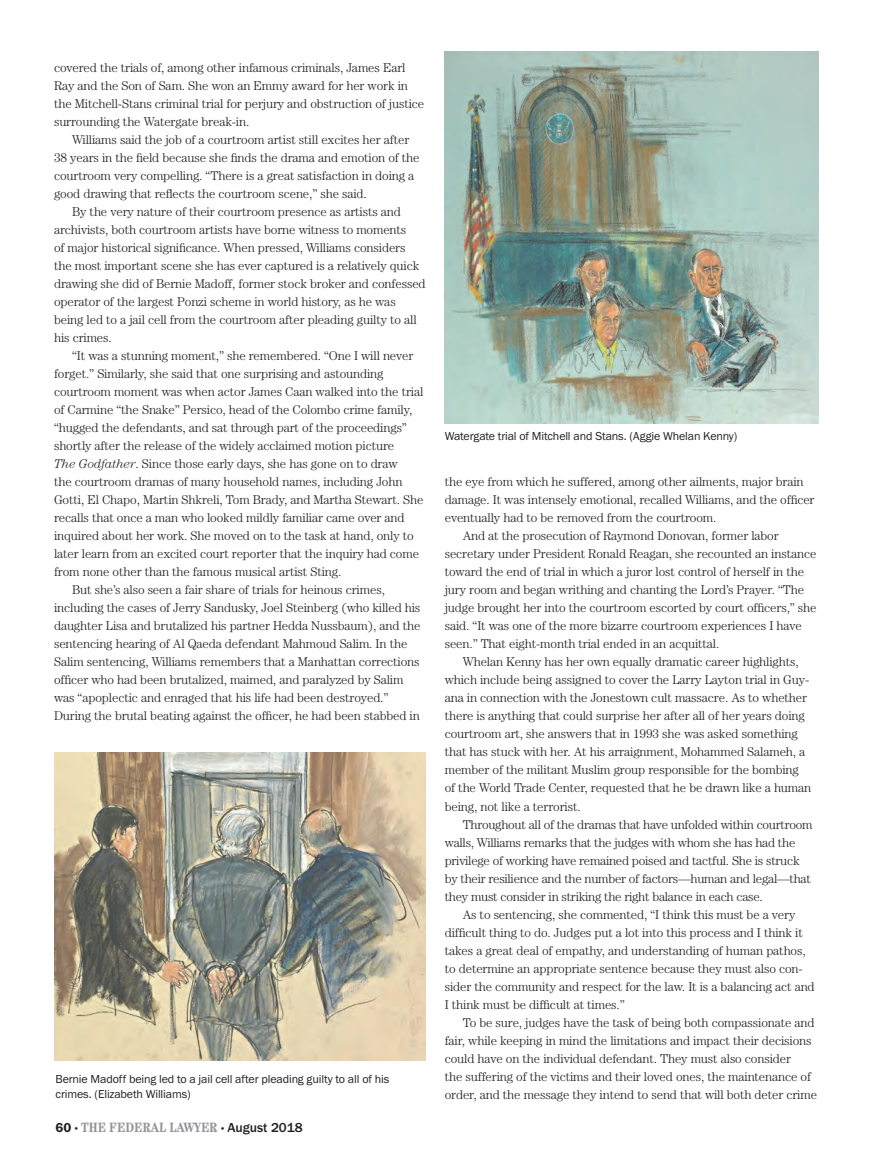
<style>
.page{position:relative;width:885px;height:1175px;background:#fff}
.page>*{position:absolute;margin:0;border:0;box-sizing:border-box;transform-origin:0 0}
.t1{font:700 condensed 13.5px "Century Std";color:#939598}
.t2{font:300 12.75px/18px "Century Std";letter-spacing:-.01em;color:#231f20}
.t3{font:12px/15px "Franklin Gothic URW Boo";letter-spacing:-.01em;color:#231f20}
.s1{font-style:italic}
.s2{font-family:"Franklin Gothic URW Dem";font-weight:400;font-stretch:normal;color:#231f20}
.s3{font-weight:300;font-size:7.5px;color:#231f20}
.s4{font-family:"Franklin Gothic URW";font-weight:500;font-stretch:normal;color:#231f20}
</style>
<div class="page">
<img style="left:444px;top:51px;width:374px;height:372px">
<img style="left:54px;top:752px;width:372px;height:308px">
<p class="t2" style="left:54px;top:58px;width:371px">covered the trials of, among other infamous criminals, James Earl Ray and the Son of Sam. She won an Emmy award for her work in the Mitchell-Stans criminal trial for perjury and obstruction of justice surrounding the Watergate break-in.</p>
<p class="t2" style="left:54px;top:130px;width:367px;text-indent:18px">Williams said the job of a courtroom artist still excites her after 38 years in the field because she finds the drama and emotion of the courtroom very compelling. “There is a great satisfaction in doing a good drawing that reflects the courtroom scene,” she said.</p>
<p class="t2" style="left:54px;top:202px;width:373px;text-indent:18px">By the very nature of their courtroom presence as artists and archivists, both courtroom artists have borne witness to moments<br>of major historical significance. When pressed, Williams considers the most important scene she has ever captured is a relatively quick drawing she did of Bernie Madoff, former stock broker and confessed operator of the largest Ponzi scheme in world history, as he was being led to a jail cell from the courtroom after pleading guilty to all his crimes.</p>
<p class="t2" style="left:72px;top:347px;width:343px">“It was a stunning moment,” she remembered. “One I will never</p>
<p class="t2" style="left:54px;top:365px;width:331px">forget.” Similarly, she said that one surprising and astounding</p>
<p class="t2" style="left:54px;top:383px;width:371px">courtroom moment was when actor James Caan walked into the trial</p>
<p class="t2" style="left:54px;top:401px;width:360px">of Carmine “the Snake” Persico, head of the Colombo crime family,</p>
<p class="t2" style="left:54px;top:419px;width:354px">“hugged the defendants, and sat through part of the proceedings”</p>
<p class="t2" style="left:54px;top:437px;width:341px">shortly after the release of the widely acclaimed motion picture</p>
<p class="t2" style="left:54px;top:455px;width:345px"><span class="s1">The Godfather</span>. Since those early days, she has gone on to draw</p>
<p class="t2" style="left:54px;top:473px;width:350px">the courtroom dramas of many household names, including John</p>
<p class="t2" style="left:54px;top:491px;width:371px">Gotti, El Chapo, Martin Shkreli, Tom Brady, and Martha Stewart. She</p>
<p class="t2" style="left:54px;top:509px;width:352px">recalls that once a man who looked mildly familiar came over and</p>
<p class="t2" style="left:54px;top:527px;width:361px">inquired about her work. She moved on to the task at hand, only to</p>
<p class="t2" style="left:54px;top:545px;width:366px">later learn from an excited court reporter that the inquiry had come</p>
<p class="t2" style="left:54px;top:563px;width:289px">from none other than the famous musical artist Sting.</p>
<p class="t2" style="left:72px;top:581px;width:314px">But she’s also seen a fair share of trials for heinous crimes,</p>
<p class="t2" style="left:54px;top:599px;width:368px">including the cases of Jerry Sandusky, Joel Steinberg (who killed his</p>
<p class="t2" style="left:54px;top:617px;width:368px">daughter Lisa and brutalized his partner Hedda Nussbaum), and the</p>
<p class="t2" style="left:54px;top:635px;width:355px">sentencing hearing of Al Qaeda defendant Mahmoud Salim. In the</p>
<p class="t2" style="left:54px;top:653px;width:367px">Salim sentencing, Williams remembers that a Manhattan corrections</p>
<p class="t2" style="left:54px;top:671px;width:351px">officer who had been brutalized, maimed, and paralyzed by Salim</p>
<p class="t2" style="left:54px;top:689px;width:336px">was “apoplectic and enraged that his life had been destroyed.”</p>
<p class="t2" style="left:54px;top:707px;width:367px">During the brutal beating against the officer, he had been stabbed in</p>
<p class="t3" style="left:56px;top:1071px;width:335px">Bernie Madoff being led to a jail cell after pleading guilty to all of his crimes. (Elizabeth Williams)</p>
<p class="t1" style="left:56px;top:1119px;width:248px"><span class="s2">60</span> <span class="s3">•</span> THE FEDERAL LAWYER <span class="s3">•</span> <span class="s4">August 2018</span></p>
<p class="t3" style="left:444px;top:429px;width:294px">Watergate trial of Mitchell and Stans. (Aggie Whelan Kenny)</p>
<p class="t2" style="left:444px;top:473px;width:360px">the eye from which he suffered, among other ailments, major brain</p>
<p class="t2" style="left:444px;top:491px;width:371px">damage. It was intensely emotional, recalled Williams, and the officer</p>
<p class="t2" style="left:444px;top:509px;width:273px">eventually had to be removed from the courtroom.</p>
<p class="t2" style="left:462px;top:527px;width:317px">And at the prosecution of Raymond Donovan, former labor</p>
<p class="t2" style="left:444px;top:545px;width:373px">secretary under President Ronald Reagan, she recounted an instance</p>
<p class="t2" style="left:444px;top:563px;width:360px">toward the end of trial in which a juror lost control of herself in the</p>
<p class="t2" style="left:444px;top:581px;width:361px">jury room and began writhing and chanting the Lord’s Prayer. “The</p>
<p class="t2" style="left:444px;top:599px;width:373px">judge brought her into the courtroom escorted by court officers,” she</p>
<p class="t2" style="left:444px;top:617px;width:358px">said. “It was one of the more bizarre courtroom experiences I have</p>
<p class="t2" style="left:444px;top:635px;width:276px">seen.” That eight-month trial ended in an acquittal.</p>
<p class="t2" style="left:462px;top:653px;width:337px">Whelan Kenny has her own equally dramatic career highlights,</p>
<p class="t2" style="left:444px;top:671px;width:366px">which include being assigned to cover the Larry Layton trial in Guy-</p>
<p class="t2" style="left:444px;top:689px;width:364px">ana in connection with the Jonestown cult massacre. As to whether</p>
<p class="t2" style="left:444px;top:707px;width:361px">there is anything that could surprise her after all of her years doing</p>
<p class="t2" style="left:444px;top:725px;width:354px">courtroom art, she answers that in 1993 she was asked something</p>
<p class="t2" style="left:444px;top:743px;width:362px">that has stuck with her. At his arraignment, Mohammed Salameh, a</p>
<p class="t2" style="left:444px;top:761px;width:355px">member of the militant Muslim group responsible for the bombing</p>
<p class="t2" style="left:444px;top:779px;width:368px">of the World Trade Center, requested that he be drawn like a human</p>
<p class="t2" style="left:444px;top:797px;width:137px">being, not like a terrorist.</p>
<p class="t2" style="left:462px;top:815px;width:351px">Throughout all of the dramas that have unfolded within courtroom</p>
<p class="t2" style="left:444px;top:833px;width:352px">walls, Williams remarks that the judges with whom she has had the</p>
<p class="t2" style="left:444px;top:851px;width:356px">privilege of working have remained poised and tactful. She is struck</p>
<p class="t2" style="left:444px;top:869px;width:367px">by their resilience and the number of factors—human and legal—that</p>
<p class="t2" style="left:444px;top:887px;width:319px">they must consider in striking the right balance in each case.</p>
<p class="t2" style="left:462px;top:905px;width:334px">As to sentencing, she commented, “I think this must be a very</p>
<p class="t2" style="left:444px;top:923px;width:359px">difficult thing to do. Judges put a lot into this process and I think it</p>
<p class="t2" style="left:444px;top:941px;width:362px">takes a great deal of empathy, and understanding of human pathos,</p>
<p class="t2" style="left:444px;top:959px;width:359px">to determine an appropriate sentence because they must also con-</p>
<p class="t2" style="left:444px;top:977px;width:371px">sider the community and respect for the law. It is a balancing act and</p>
<p class="t2" style="left:444px;top:995px;width:181px">I think must be difficult at times.”</p>
<p class="t2" style="left:462px;top:1013px;width:353px">To be sure, judges have the task of being both compassionate and</p>
<p class="t2" style="left:444px;top:1031px;width:368px">fair, while keeping in mind the limitations and impact their decisions</p>
<p class="t2" style="left:444px;top:1049px;width:348px">could have on the individual defendant. They must also consider</p>
<p class="t2" style="left:444px;top:1067px;width:368px">the suffering of the victims and their loved ones, the maintenance of</p>
<p class="t2" style="left:444px;top:1085px;width:373px">order, and the message they intend to send that will both deter crime</p>
</div>
